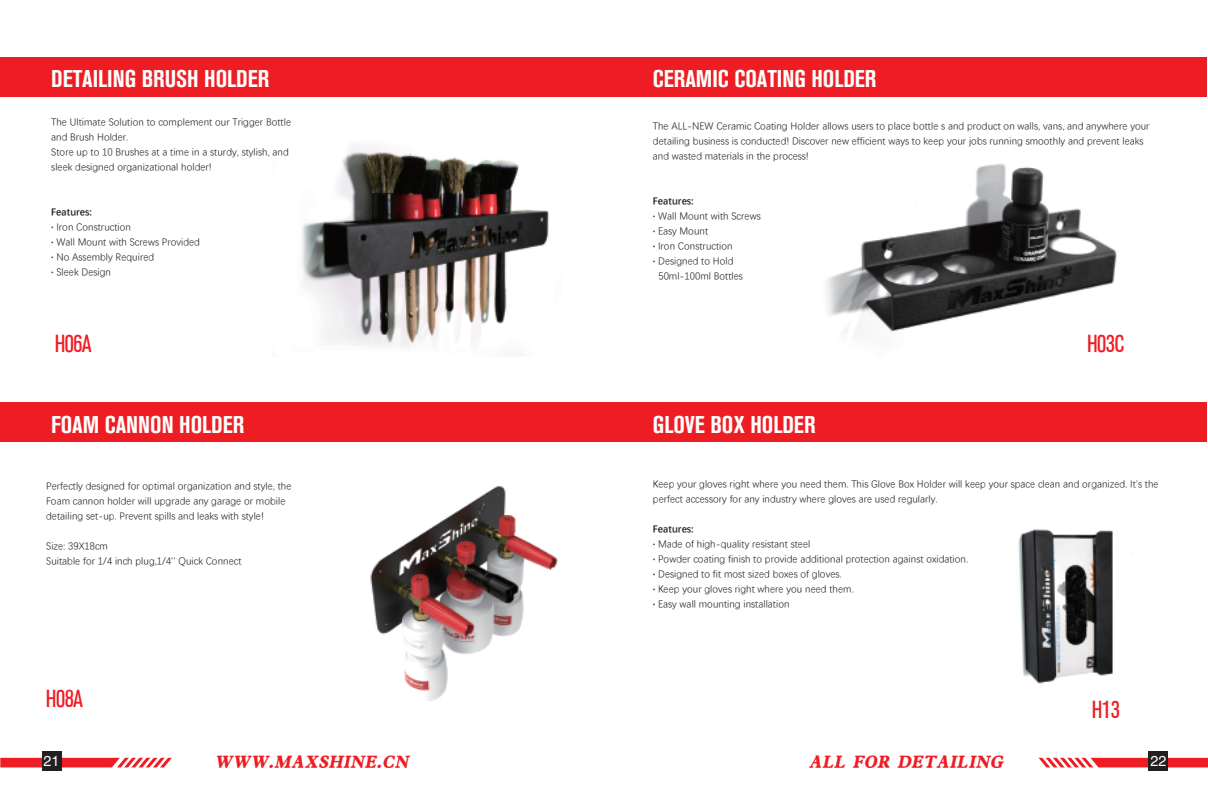
<style>
.page{position:relative;width:1208px;height:797px;background:#fff}
.page>*{position:absolute;margin:0;border:0;box-sizing:border-box;transform-origin:0 0}
.t1{font:24px "Akzidenz Grotesk BQ Bd Cnd Alt";color:#fff}
.t2{font:24px "Akzelerat Condensed Normal";color:#ee1d23}
.t3{font:italic 19.9px "DFP Li Jin Hei W8";color:#ee1d23}
.t4{font:14.4px "FZHTJW GB1 0";color:#fff}
.t5{font:10px/15px "Deng Xian";color:#231f20}
.t6{font:700 10px "Deng Xian";color:#231f20}
.s1{font-weight:700}
</style>
<div class="page">
<svg style="left:1038px;top:757px;width:170px;height:10px"></svg>
<div style="left:1148px;top:750px;width:20px;height:20px;background:#231f20"></div>
<svg style="left:0;top:757px;width:172px;height:10px;background:#f2565b"></svg>
<div style="left:42px;top:750px;width:20px;height:20px;background:#231f20"></div>
<img style="left:370px;top:486px;width:188px;height:215px">
<img style="left:1018px;top:529px;width:141px;height:155px">
<img style="left:826px;top:164px;width:291px;height:172px">
<img style="left:302px;top:145px;width:247px;height:202px">
<div style="left:0;top:57px;width:1206px;height:40px;background:#ee1d23"></div>
<div style="left:0;top:402px;width:1206px;height:40px;background:#ee1d23"></div>
<h1 class="t1" style="left:51px;top:65px;width:219px">DETAILING BRUSH HOLDER</h1>
<h1 class="t1" style="left:653px;top:65px;width:225px">CERAMIC COATING HOLDER</h1>
<p class="t5" style="left:653px;top:118px;width:498px">The ALL-NEW Ceramic Coating Holder allows users to place bottle s and product on walls, vans, and anywhere your detailing business is conducted! Discover new efficient ways to keep your jobs running smoothly and prevent leaks and wasted materials in the process!</p>
<p class="t6" style="left:653px;top:194px;width:42px">Features:</p>
<p class="t5" style="left:653px;top:208px;width:109px"><span class="s1">·</span> Wall Mount with Screws</p>
<p class="t5" style="left:653px;top:223px;width:57px"><span class="s1">·</span> Easy Mount</p>
<p class="t5" style="left:653px;top:238px;width:81px"><span class="s1">·</span> Iron Construction</p>
<p class="t5" style="left:653px;top:253px;width:82px"><span class="s1">·</span> Designed to Hold</p>
<p class="t5" style="left:658px;top:268px;width:86px">50ml-100ml Bottles</p>
<p class="t5" style="left:51px;top:114px;width:241px">The Ultimate Solution to complement our Trigger Bottle and Brush Holder.<br>Store up to 10 Brushes at a time in a sturdy, stylish, and sleek designed organizational holder!</p>
<p class="t5" style="left:51px;top:204px;width:150px"><span class="s1">Features:<br>·</span> Iron Construction<br><span class="s1">·</span> Wall Mount with Screws Provided <span class="s1">·</span> No Assembly Required<br><span class="s1">·</span> Sleek Design</p>
<h1 class="t2" style="left:55px;top:330px;width:38px">H06A</h1>
<h1 class="t2" style="left:1087px;top:330px;width:39px">H03C</h1>
<h1 class="t1" style="left:51px;top:410px;width:194px">FOAM CANNON HOLDER</h1>
<h1 class="t1" style="left:653px;top:410px;width:164px">GLOVE BOX HOLDER</h1>
<p class="t5" style="left:46px;top:478px;width:247px">Perfectly designed for optimal organization and style, the<br>Foam cannon holder will upgrade any garage or mobile detailing set-up. Prevent spills and leaks with style!</p>
<p class="t5" style="left:46px;top:538px;width:197px">Size: 39X18cm<br>Suitable for 1/4 inch plug,1/4'' Quick Connect</p>
<p class="t5" style="left:653px;top:476px;width:507px">Keep your gloves right where you need them. This Glove Box Holder will keep your space clean and organized. It’s the perfect accessory for any industry where gloves are used regularly.</p>
<p class="t5" style="left:653px;top:521px;width:317px"><span class="s1">Features:<br>·</span> Made of high-quality resistant steel<br><span class="s1">·</span> Powder coating finish to provide additional protection against oxidation. <span class="s1">·</span> Designed to fit most sized boxes of gloves.<br><span class="s1">·</span> Keep your gloves right where you need them.<br><span class="s1">·</span> Easy wall mounting installation</p>
<h1 class="t2" style="left:46px;top:684px;width:38px">H08A</h1>
<h1 class="t2" style="left:1092px;top:695px;width:29px">H13</h1>
<h3 class="t4" style="left:43px;top:753px;width:18px">21</h3>
<h2 class="t3" style="left:214px;top:750px;width:200px">WWW.MAXSHINE.CN</h2>
<h2 class="t3" style="left:808px;top:750px;width:200px">ALL FOR DETAILING</h2>
<h3 class="t4" style="left:1150px;top:753px;width:18px">22</h3>
</div>
